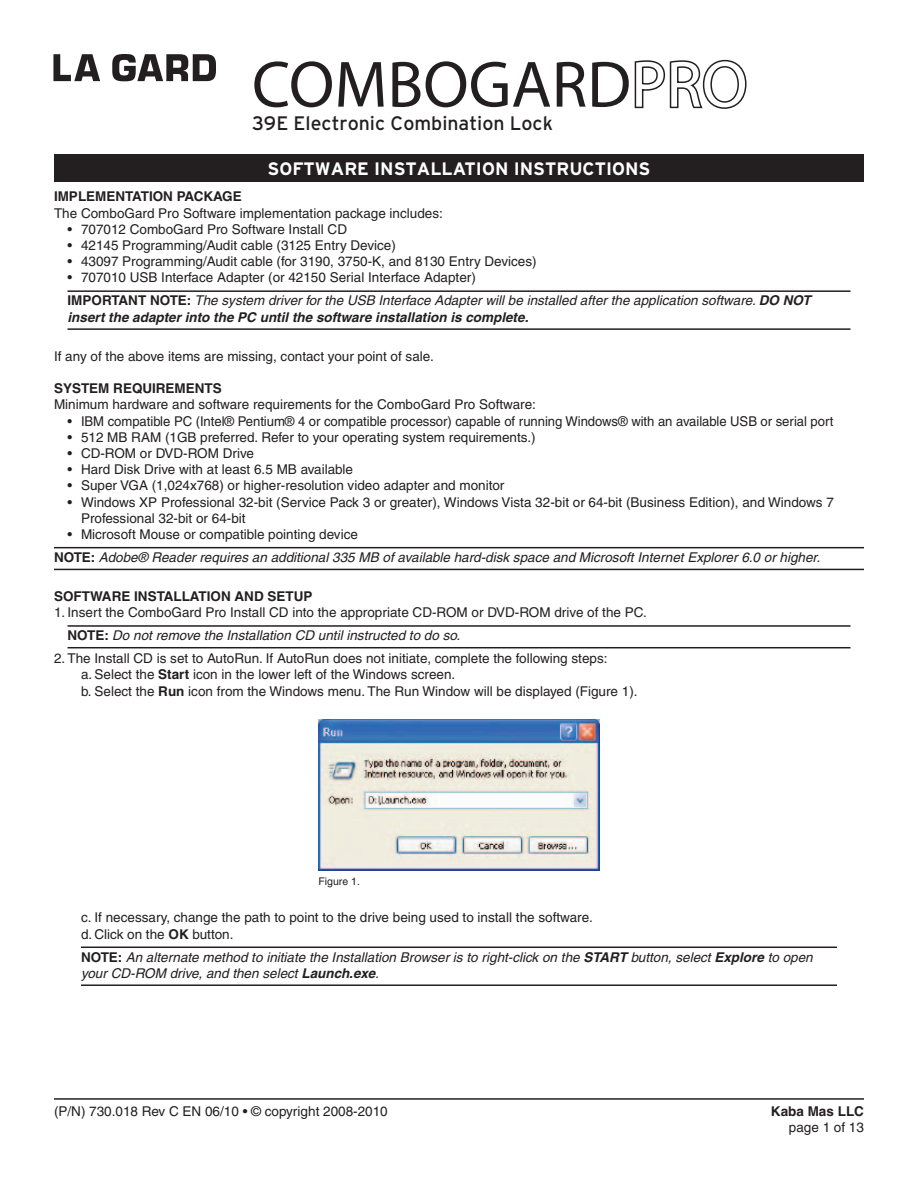
<style>
.page{position:relative;width:918px;height:1188px;background:#fff}
.page>*{position:absolute;margin:0;border:0;box-sizing:border-box;transform-origin:0 0}
.t1{font:66px "Myriad Pro";color:#231f20}
.Full_Page_Product_De{font:19.5px "Interstate";color:#231f20}
.t2{font:700 18px "Interstate";color:#fff}
.t3{font:13.5px "Helvetica";color:#231f20}
.Note_Indented{font:italic 13.5px/16.2px "Helvetica";color:#231f20}
.Note_Extra_Indented{font:italic 13.5px/16.2px "Helvetica";color:#231f20}
.Note_Not_Indented{font:italic 13.5px "Helvetica";color:#231f20}
.Heading{font:700 13.5px "Helvetica";color:#231f20}
.Captions{font:10.5px "Helvetica";color:#231f20}
.s1{color:#fff}
.s2{font-weight:700;font-style:normal}
.s3{font-weight:700}
</style>
<div class="page">
<hr style="left:54px;top:1098px;width:810px;height:2px;background:#231f20">
<svg style="left:53px;top:54px;width:47px;height:27px"></svg>
<svg style="left:112px;top:54px;width:104px;height:27px"></svg>
<svg style="left:634px;top:59px;width:113px;height:50px"></svg>
<div style="left:54px;top:154px;width:810px;height:28px;background:#231f20"></div>
<hr style="left:68px;top:290px;width:782px;height:2px;background:#231f20">
<hr style="left:68px;top:328px;width:782px;height:2px;background:#231f20">
<hr style="left:54px;top:547px;width:810px;height:1px;background:#231f20">
<hr style="left:54px;top:569px;width:810px;height:1px;background:#231f20">
<hr style="left:68px;top:625px;width:782px;height:2px;background:#231f20">
<hr style="left:68px;top:647px;width:782px;height:1px;background:#231f20">
<hr style="left:81px;top:947px;width:756px;height:1px;background:#231f20">
<hr style="left:81px;top:984px;width:756px;height:2px;background:#231f20">
<img style="left:318px;top:720px;width:282px;height:150px">
<p class="t1" style="left:252px;top:44px;width:497px">COMBOGARD<span class="s1">PRO</span></p>
<p class="Full_Page_Product_De" style="left:252px;top:112px;width:303px">39E Electronic Combination Lock</p>
<p class="t2" style="left:268px;top:158px;width:384px">SOFTWARE INSTALLATION INSTRUCTIONS</p>
<p class="Heading" style="left:54px;top:188px;width:189px">IMPLEMENTATION PACKAGE</p>
<p class="t3" style="left:54px;top:205px;width:390px">The ComboGard Pro Software implementation package includes:</p>
<p class="t3" style="left:68px;top:221px;width:281px">• 707012 ComboGard Pro Software Install CD</p>
<p class="t3" style="left:68px;top:238px;width:330px">• 42145 Programming/Audit cable (3125 Entry Device)</p>
<p class="t3" style="left:68px;top:254px;width:471px">• 43097 Programming/Audit cable (for 3190, 3750-K, and 8130 Entry Devices)</p>
<p class="t3" style="left:68px;top:270px;width:410px">• 707010 USB Interface Adapter (or 42150 Serial Interface Adapter)</p>
<p class="Note_Indented" style="left:68px;top:293px;width:745px"><span class="s2">IMPORTANT NOTE:</span> The system driver for the USB Interface Adapter will be installed after the application software. <span class="s3">DO NOT insert the adapter into the PC until the software installation is complete.</span></p>
<p class="t3" style="left:54px;top:348px;width:381px">If any of the above items are missing, contact your point of sale.</p>
<p class="Heading" style="left:54px;top:380px;width:169px">SYSTEM REQUIREMENTS</p>
<p class="t3" style="left:54px;top:397px;width:484px">Minimum hardware and software requirements for the ComboGard Pro Software:</p>
<p class="t3" style="left:68px;top:413px;width:768px">• IBM compatible PC (Intel® Pentium® 4 or compatible processor) capable of running Windows® with an available USB or serial port</p>
<p class="t3" style="left:68px;top:429px;width:470px">• 512 MB RAM (1GB preferred. Refer to your operating system requirements.)</p>
<p class="t3" style="left:68px;top:445px;width:188px">• CD-ROM or DVD-ROM Drive</p>
<p class="t3" style="left:68px;top:462px;width:287px">• Hard Disk Drive with at least 6.5 MB available</p>
<p class="t3" style="left:68px;top:478px;width:438px">• Super VGA (1,024x768) or higher-resolution video adapter and monitor</p>
<p class="t3" style="left:68px;top:494px;width:768px">• Windows XP Professional 32-bit (Service Pack 3 or greater), Windows Vista 32-bit or 64-bit (Business Edition), and Windows 7</p>
<p class="t3" style="left:81px;top:510px;width:166px">Professional 32-bit or 64-bit</p>
<p class="t3" style="left:68px;top:526px;width:292px">• Microsoft Mouse or compatible pointing device</p>
<p class="Note_Not_Indented" style="left:54px;top:549px;width:768px"><span class="s2">NOTE:</span> Adobe® Reader requires an additional 335 MB of available hard-disk space and Microsoft Internet Explorer 6.0 or higher.</p>
<p class="Heading" style="left:54px;top:588px;width:260px">SOFTWARE INSTALLATION AND SETUP</p>
<p class="t3" style="left:54px;top:605px;width:594px">1. Insert the ComboGard Pro Install CD into the appropriate CD-ROM or DVD-ROM drive of the PC.</p>
<p class="Note_Indented" style="left:68px;top:627px;width:394px"><span class="s2">NOTE:</span> Do not remove the Installation CD until instructed to do so.</p>
<p class="t3" style="left:54px;top:651px;width:555px">2. The Install CD is set to AutoRun. If AutoRun does not initiate, complete the following steps:</p>
<p class="t3" style="left:81px;top:667px;width:376px">a. Select the <span class="s3">Start</span> icon in the lower left of the Windows screen.</p>
<p class="t3" style="left:81px;top:683px;width:558px">b. Select the <span class="s3">Run</span> icon from the Windows menu. The Run Window will be displayed (Figure 1).</p>
<p class="Captions" style="left:318px;top:875px;width:43px">Figure 1.</p>
<p class="t3" style="left:81px;top:910px;width:513px">c. If necessary, change the path to point to the drive being used to install the software.</p>
<p class="t3" style="left:81px;top:926px;width:154px">d. Click on the <span class="s3">OK</span> button.</p>
<p class="Note_Extra_Indented" style="left:81px;top:949px;width:733px"><span class="s2">NOTE:</span> An alternate method to initiate the Installation Browser is to right-click on the <span class="s3">START</span> button, select <span class="s3">Explore</span> to open your CD-ROM drive, and then select <span class="s3">Launch.exe</span>.</p>
<p class="t3" style="left:54px;top:1103px;width:335px">(P/N) 730.018 Rev C EN 06/10 • © copyright 2008-2010</p>
<p class="Heading" style="left:771px;top:1103px;width:95px">Kaba Mas LLC</p>
<p class="t3" style="left:789px;top:1120px;width:77px">page 1 of 13</p>
</div>
